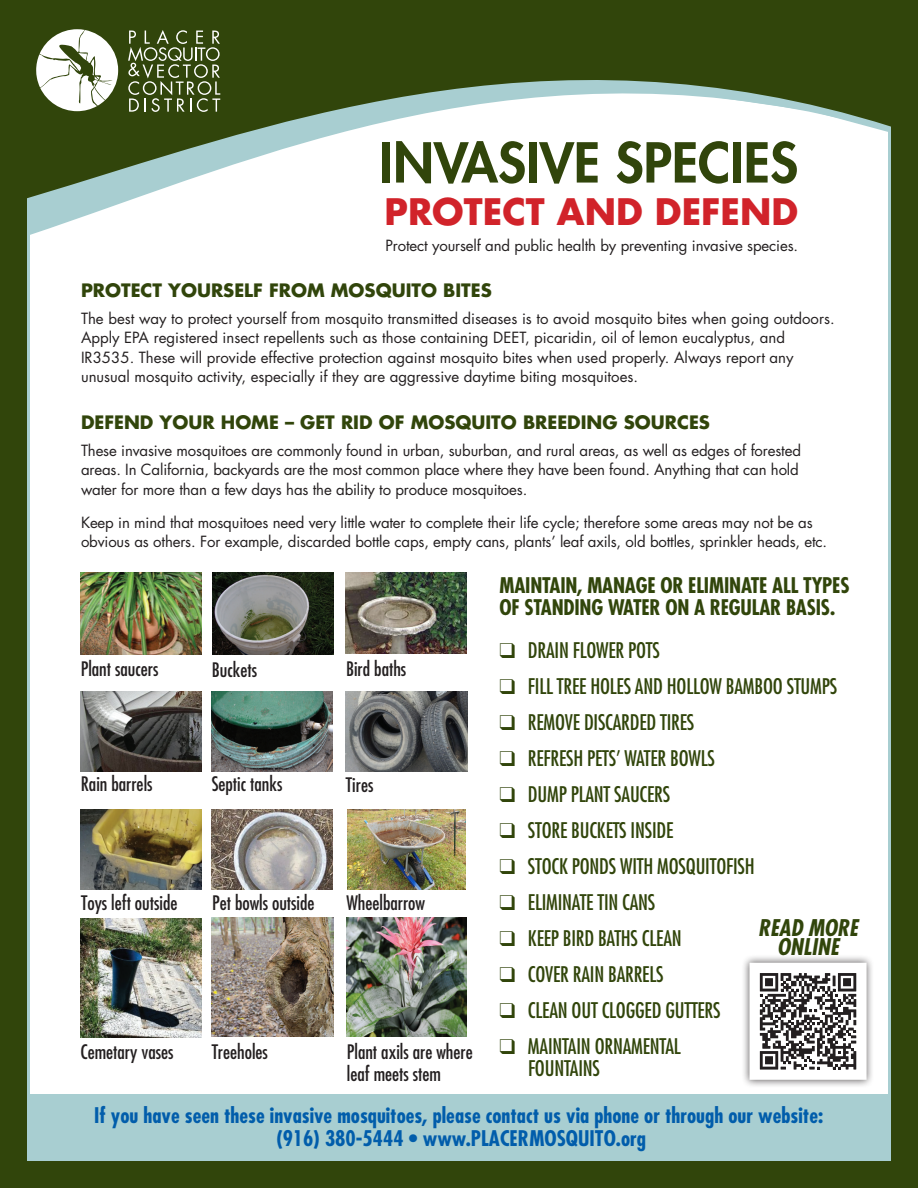
<style>
.page{position:relative;width:918px;height:1188px;background:#31450b}
.page>*{position:absolute;margin:0;border:0;box-sizing:border-box;transform-origin:0 0}
.t1{font:800 53.55px "Futura";color:#31450b}
.t2{font:700 35.55px "Futura";color:#d1232a}
.t3{font:italic 700 condensed 22.35px/19.4px "Futura";color:#31450b;text-align:center}
.t4{font:condensed 21px/22.5px "Futura";letter-spacing:-.01em;color:#31450b}
.t5{font:700 condensed 21px/22.5px "Futura";color:#015dab;text-align:center}
.t6{font:700 condensed 21px/22.5px "Futura";letter-spacing:-.01em;color:#31450b}
.t7{font:condensed 19.5px/21.9px "Futura";color:#231f20}
.t8{font:700 18px "Futura";color:#31450b}
.t9{font:15px/19.5px "Futura";letter-spacing:-.01em;color:#231f20}
</style>
<div class="page">
<div style="left:27px;top:236px;width:864px;height:925px;background:#fff"></div>
<svg style="left:27px;top:29px;width:864px;height:207px;fill:#fff"></svg>
<img style="left:212px;top:918px;width:122px;height:118px">
<img style="left:81px;top:919px;width:120px;height:118px">
<img style="left:81px;top:809px;width:120px;height:80px">
<img style="left:212px;top:809px;width:120px;height:80px">
<img style="left:347px;top:809px;width:118px;height:80px">
<img style="left:346px;top:918px;width:121px;height:118px">
<img style="left:81px;top:691px;width:120px;height:80px">
<img style="left:212px;top:691px;width:120px;height:80px">
<img style="left:346px;top:692px;width:121px;height:80px">
<img style="left:81px;top:573px;width:120px;height:81px">
<img style="left:212px;top:573px;width:121px;height:81px">
<img style="left:346px;top:573px;width:121px;height:81px">
<div style="left:28px;top:1094px;width:861px;height:67px;background:#a8ced1"></div>
<div style="left:741px;top:954px;width:134px;height:134px;background:#231f20;opacity:.75"></div>
<svg style="left:750px;top:963px;width:117px;height:117px;background:#acabab"></svg>
<h1 class="t1" style="left:380px;top:129px;width:420px">INVASIVE SPECIES</h1>
<h2 class="t2" style="left:385px;top:188px;width:415px">PROTECT AND DEFEND</h2>
<p class="t9" style="left:386px;top:236px;width:414px">Protect yourself and public health by preventing invasive species.</p>
<p class="t8" style="left:81px;top:279px;width:412px">PROTECT YOURSELF FROM MOSQUITO BITES</p>
<p class="t9" style="left:81px;top:308px;width:755px">The best way to protect yourself from mosquito transmitted diseases is to avoid mosquito bites when going outdoors.<br>Apply EPA registered insect repellents such as those containing DEET, picaridin, oil of lemon eucalyptus, and IR3535. These will provide effective protection against mosquito bites when used properly. Always report any unusual mosquito activity, especially if they are aggressive daytime biting mosquitoes.</p>
<p class="t8" style="left:81px;top:411px;width:630px">DEFEND YOUR HOME – GET RID OF MOSQUITO BREEDING SOURCES</p>
<p class="t9" style="left:81px;top:440px;width:722px">These invasive mosquitoes are commonly found in urban, suburban, and rural areas, as well as edges of forested areas. In California, backyards are the most common place where they have been found. Anything that can hold water for more than a few days has the ability to produce mosquitoes.</p>
<p class="t9" style="left:81px;top:512px;width:748px">Keep in mind that mosquitoes need very little water to complete their life cycle; therefore some areas may not be as obvious as others. For example, discarded bottle caps, empty cans, plants’ leaf axils, old bottles, sprinkler heads, etc.</p>
<h3 class="t6" style="left:500px;top:573px;width:352px">MAINTAIN, MANAGE OR ELIMINATE ALL TYPES<br>OF STANDING WATER ON A REGULAR BASIS.</h3>
<h3 class="t4" style="left:500px;top:638px;width:162px">❑ DRAIN FLOWER POTS</h3>
<h3 class="t4" style="left:500px;top:674px;width:339px">❑ FILL TREE HOLES AND HOLLOW BAMBOO STUMPS</h3>
<h3 class="t4" style="left:500px;top:710px;width:196px">❑ REMOVE DISCARDED TIRES</h3>
<h3 class="t4" style="left:500px;top:746px;width:217px">❑ REFRESH PETS’ WATER BOWLS</h3>
<h3 class="t4" style="left:500px;top:782px;width:172px">❑ DUMP PLANT SAUCERS</h3>
<h3 class="t4" style="left:500px;top:818px;width:175px">❑ STORE BUCKETS INSIDE</h3>
<h3 class="t4" style="left:500px;top:854px;width:257px">❑ STOCK PONDS WITH MOSQUITOFISH</h3>
<h3 class="t4" style="left:500px;top:890px;width:157px">❑ ELIMINATE TIN CANS</h3>
<h3 class="t4" style="left:500px;top:926px;width:184px">❑ KEEP BIRD BATHS CLEAN</h3>
<h3 class="t4" style="left:500px;top:962px;width:166px">❑ COVER RAIN BARRELS</h3>
<h3 class="t4" style="left:500px;top:998px;width:223px">❑ CLEAN OUT CLOGGED GUTTERS</h3>
<h3 class="t4" style="left:528px;top:1034px;width:154px;text-indent:-28px">❑ MAINTAIN ORNAMENTAL<br>FOUNTAINS</h3>
<h3 class="t5" style="left:94px;top:1104px;width:731px">If you have seen these invasive mosquitoes, please contact us via phone or through our website: (916) 380-5444 • www.PLACERMOSQUITO.org</h3>
<h3 class="t7" style="left:346px;top:657px;width:62px">Bird baths</h3>
<h3 class="t7" style="left:81px;top:657px;width:79px">Plant saucers</h3>
<h3 class="t7" style="left:212px;top:658px;width:47px">Buckets</h3>
<h3 class="t7" style="left:81px;top:773px;width:73px">Rain barrels</h3>
<h3 class="t7" style="left:212px;top:773px;width:72px">Septic tanks</h3>
<h3 class="t7" style="left:346px;top:774px;width:29px">Tires</h3>
<h3 class="t7" style="left:81px;top:891px;width:98px">Toys left outside</h3>
<h3 class="t7" style="left:212px;top:891px;width:104px">Pet bowls outside</h3>
<h3 class="t7" style="left:346px;top:891px;width:80px">Wheelbarrow</h3>
<h3 class="t3" style="left:758px;top:918px;width:101px">READ MORE<br>ONLINE</h3>
<h3 class="t7" style="left:81px;top:1041px;width:95px">Cemetary vases</h3>
<h3 class="t7" style="left:212px;top:1041px;width:58px">Treeholes</h3>
<h3 class="t7" style="left:347px;top:1041px;width:127px">Plant axils are where leaf meets stem</h3>
</div>
